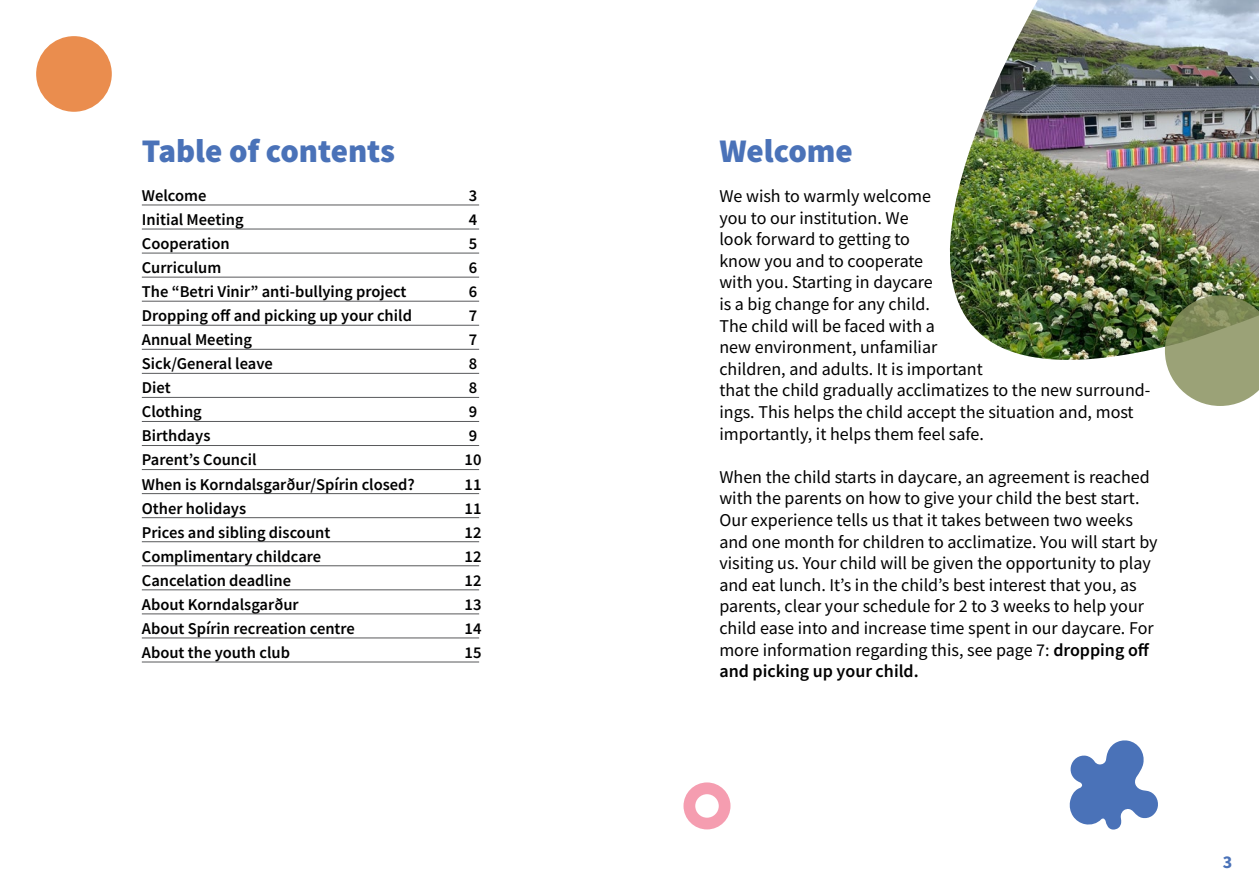
<style>
.page{position:relative;width:1259px;height:893px;background:#fff}
.page>*{position:absolute;margin:0;border:0;box-sizing:border-box;transform-origin:0 0}
.t1{font:900 33px "Source Sans Pro";color:#4a72b8}
.t2{font:18px/21.6px "Source Sans Pro";color:#000}
.t3{font:700 18px "Source Sans Pro";color:#4a72b8}
.t4{font:600 16.5px "Source Sans Pro";color:#000}
.s1{font-weight:600}
</style>
<div class="page">
<svg style="left:683px;top:782px;width:47px;height:47px"></svg>
<svg style="left:1069px;top:740px;width:89px;height:90px"></svg>
<hr style="left:142px;top:205px;width:337px;height:1px;background:#58595b">
<hr style="left:142px;top:229px;width:337px;height:1px;background:#58595b">
<hr style="left:142px;top:253px;width:337px;height:1px;background:#58595b">
<hr style="left:142px;top:277px;width:337px;height:1px;background:#58595b">
<hr style="left:142px;top:301px;width:337px;height:1px;background:#58595b">
<hr style="left:142px;top:325px;width:337px;height:1px;background:#58595b">
<hr style="left:142px;top:349px;width:337px;height:1px;background:#58595b">
<hr style="left:142px;top:373px;width:337px;height:1px;background:#58595b">
<hr style="left:142px;top:397px;width:337px;height:1px;background:#58595b">
<hr style="left:142px;top:421px;width:337px;height:1px;background:#58595b">
<hr style="left:142px;top:445px;width:337px;height:1px;background:#58595b">
<hr style="left:142px;top:469px;width:337px;height:1px;background:#58595b">
<hr style="left:142px;top:493px;width:337px;height:1px;background:#58595b">
<hr style="left:142px;top:517px;width:337px;height:1px;background:#58595b">
<hr style="left:142px;top:541px;width:337px;height:1px;background:#58595b">
<hr style="left:142px;top:565px;width:337px;height:1px;background:#58595b">
<hr style="left:142px;top:590px;width:337px;height:1px;background:#58595b">
<hr style="left:142px;top:614px;width:337px;height:1px;background:#58595b">
<hr style="left:142px;top:638px;width:337px;height:1px;background:#58595b">
<hr style="left:142px;top:662px;width:337px;height:1px;background:#58595b">
<img style="left:949px;top:0;width:310px;height:360px">
<div style="left:36px;top:36px;width:76px;height:76px;background:#ea8d4e;border-radius:50%"></div>
<svg style="left:1165px;top:295px;width:94px;height:111px"></svg>
<h1 class="t1" style="left:142px;top:129px;width:255px">Table of contents</h1>
<p class="t4" style="left:142px;top:184px;width:66px">Welcome</p>
<p class="t4" style="left:469px;top:184px;width:10px">3</p>
<p class="t4" style="left:142px;top:209px;width:103px">Initial Meeting</p>
<p class="t4" style="left:469px;top:209px;width:10px">4</p>
<p class="t4" style="left:142px;top:233px;width:89px">Cooperation</p>
<p class="t4" style="left:469px;top:233px;width:10px">5</p>
<p class="t4" style="left:142px;top:257px;width:81px">Curriculum</p>
<p class="t4" style="left:469px;top:257px;width:10px">6</p>
<p class="t4" style="left:142px;top:281px;width:266px">The “Betri Vinir” anti-bullying project</p>
<p class="t4" style="left:469px;top:281px;width:10px">6</p>
<p class="t4" style="left:142px;top:305px;width:272px">Dropping off and picking up your child</p>
<p class="t4" style="left:469px;top:305px;width:10px">7</p>
<p class="t4" style="left:142px;top:329px;width:112px">Annual Meeting</p>
<p class="t4" style="left:469px;top:329px;width:10px">7</p>
<p class="t4" style="left:142px;top:353px;width:132px">Sick/General leave</p>
<p class="t4" style="left:469px;top:353px;width:10px">8</p>
<p class="t4" style="left:142px;top:377px;width:30px">Diet</p>
<p class="t4" style="left:469px;top:377px;width:10px">8</p>
<p class="t4" style="left:142px;top:401px;width:61px">Clothing</p>
<p class="t4" style="left:469px;top:401px;width:10px">9</p>
<p class="t4" style="left:142px;top:425px;width:70px">Birthdays</p>
<p class="t4" style="left:469px;top:425px;width:10px">9</p>
<p class="t4" style="left:142px;top:449px;width:116px">Parent’s Council</p>
<p class="t4" style="left:464px;top:449px;width:18px">10</p>
<p class="t4" style="left:142px;top:473px;width:274px">When is Korndalsgarður/Spírin closed?</p>
<p class="t4" style="left:464px;top:473px;width:18px">11</p>
<p class="t4" style="left:142px;top:497px;width:106px">Other holidays</p>
<p class="t4" style="left:464px;top:497px;width:18px">11</p>
<p class="t4" style="left:142px;top:521px;width:190px">Prices and sibling discount</p>
<p class="t4" style="left:464px;top:521px;width:18px">12</p>
<p class="t4" style="left:142px;top:545px;width:181px">Complimentary childcare</p>
<p class="t4" style="left:464px;top:545px;width:18px">12</p>
<p class="t4" style="left:142px;top:569px;width:151px">Cancelation deadline</p>
<p class="t4" style="left:464px;top:569px;width:18px">12</p>
<p class="t4" style="left:142px;top:593px;width:158px">About Korndalsgarður</p>
<p class="t4" style="left:464px;top:593px;width:18px">13</p>
<p class="t4" style="left:142px;top:618px;width:215px">About Spírin recreation centre</p>
<p class="t4" style="left:464px;top:618px;width:18px">14</p>
<p class="t4" style="left:142px;top:642px;width:150px">About the youth club</p>
<p class="t4" style="left:464px;top:642px;width:18px">15</p>
<h1 class="t1" style="left:719px;top:129px;width:135px">Welcome</h1>
<p class="t2" style="left:719px;top:185px;width:432px">We wish to warmly welcome<br>you to our institution. We<br>look forward to getting to<br>know you and to cooperate<br>with you. Starting in daycare<br>is a big change for any child.<br>The child will be faced with a<br>new environment, unfamiliar<br>children, and adults. It is important<br>that the child gradually acclimatizes to the new surround&shy;ings. This helps the child accept the situation and, most importantly, it helps them feel safe.</p>
<p class="t2" style="left:719px;top:466px;width:440px">When the child starts in daycare, an agreement is reached with the parents on how to give your child the best start.<br>Our experience tells us that it takes between two weeks and one month for children to acclimatize. You will start by visiting us. Your child will be given the opportunity to play and eat lunch. It’s in the child’s best interest that you, as parents, clear your schedule for 2 to 3 weeks to help your child ease into and increase time spent in our daycare. For more information regarding this, see page 7: <span class="s1">dropping off and picking up your child.</span></p>
<p class="t3" style="left:1222px;top:850px;width:11px">3</p>
</div>
